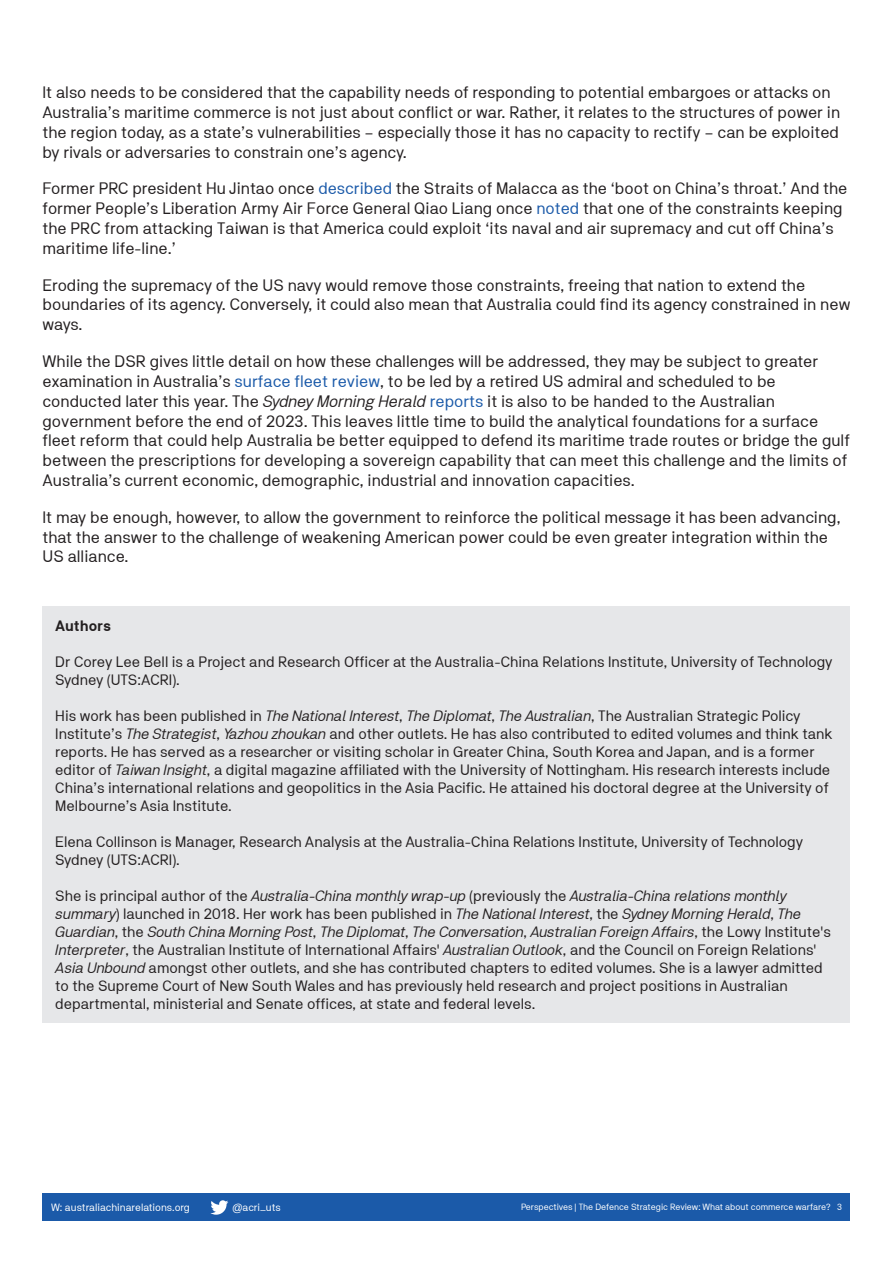
<style>
.page{position:relative;width:893px;height:1263px;background:#fff}
.page>*{position:absolute;margin:0;border:0;box-sizing:border-box;transform-origin:0 0}
.Body_Copy{font:16.5px/19.8px "NB Akademie Std";color:#231f20}
.Body_Copy-2{font:15px/18px "NB Akademie Std";color:#231f20}
.Body_Copy-3{font:700 15px "NB Akademie Std";color:#231f20}
.t1{font:10.5px "NB Akademie Std";color:#fff}
.t2{font:9px "NB Akademie Std";color:#fff}
.s1{color:#1b5aa9}
.s2{font-style:italic}
</style>
<div class="page">
<div style="left:43px;top:1193px;width:807px;height:27px;background:#1b5aa9"></div>
<svg style="left:210px;top:1200px;width:18px;height:15px"></svg>
<div style="left:43px;top:606px;width:807px;height:416px;background:#e6e7e9"></div>
<p class="Body_Copy" style="left:43px;top:82px;width:799px">It also needs to be considered that the capability needs of responding to potential embargoes or attacks on Australia’s maritime commerce is not just about conflict or war. Rather, it relates to the structures of power in the region today, as a state’s vulnerabilities – especially those it has no capacity to rectify – can be exploited by rivals or adversaries to constrain one’s agency.</p>
<p class="Body_Copy" style="left:43px;top:179px;width:806px">Former PRC president Hu Jintao once <span class="s1">described</span> the Straits of Malacca as the ‘boot on China’s throat.’ And the former People’s Liberation Army Air Force General Qiao Liang once <span class="s1">noted</span> that one of the constraints keeping the PRC from attacking Taiwan is that America could exploit ‘its naval and air supremacy and cut off China’s maritime life-line.’</p>
<p class="Body_Copy" style="left:43px;top:275px;width:809px">Eroding the supremacy of the US navy would remove those constraints, freeing that nation to extend the boundaries of its agency. Conversely, it could also mean that Australia could find its agency constrained in new ways.</p>
<p class="Body_Copy" style="left:43px;top:351px;width:809px">While the DSR gives little detail on how these challenges will be addressed, they may be subject to greater examination in Australia’s <span class="s1">surface fleet review</span>, to be led by a retired US admiral and scheduled to be conducted later this year. The <span class="s2">Sydney Morning Herald</span> <span class="s1">reports</span> it is also to be handed to the Australian government before the end of 2023. This leaves little time to build the analytical foundations for a surface fleet reform that could help Australia be better equipped to defend its maritime trade routes or bridge the gulf between the prescriptions for developing a sovereign capability that can meet this challenge and the limits of Australia’s current economic, demographic, industrial and innovation capacities.</p>
<p class="Body_Copy" style="left:43px;top:507px;width:800px">It may be enough, however, to allow the government to reinforce the political message it has been advancing, that the answer to the challenge of weakening American power could be even greater integration within the<br>US alliance.</p>
<p class="Body_Copy-3" style="left:55px;top:617px;width:57px">Authors</p>
<p class="Body_Copy-2" style="left:55px;top:653px;width:779px">Dr Corey Lee Bell is a Project and Research Officer at the Australia-China Relations Institute, University of Technology<br>Sydney (UTS:ACRI).</p>
<p class="Body_Copy-2" style="left:55px;top:707px;width:779px">His work has been published in <span class="s2">The National Interest</span>, <span class="s2">The Diplomat</span>, <span class="s2">The Australian</span>, The Australian Strategic Policy Institute’s <span class="s2">The Strategist</span>, <span class="s2">Yazhou zhoukan</span> and other outlets. He has also contributed to edited volumes and think tank reports. He has served as a researcher or visiting scholar in Greater China, South Korea and Japan, and is a former editor of <span class="s2">Taiwan Insight</span>, a digital magazine affiliated with the University of Nottingham. His research interests include China’s international relations and geopolitics in the Asia Pacific. He attained his doctoral degree at the University of Melbourne’s Asia Institute.</p>
<p class="Body_Copy-2" style="left:55px;top:833px;width:749px">Elena Collinson is Manager, Research Analysis at the Australia-China Relations Institute, University of Technology<br>Sydney (UTS:ACRI).</p>
<p class="Body_Copy-2" style="left:55px;top:887px;width:777px">She is principal author of the <span class="s2">Australia-China monthly wrap-up</span> (previously the <span class="s2">Australia-China relations monthly summary</span>) launched in 2018. Her work has been published in <span class="s2">The National Interest</span>, the <span class="s2">Sydney Morning Herald</span>, <span class="s2">The Guardian</span>, the <span class="s2">South China Morning Post</span>, <span class="s2">The Diplomat</span>, <span class="s2">The Conversation</span>, <span class="s2">Australian Foreign Affairs</span>, the Lowy Institute's <span class="s2">Interpreter</span>, the Australian Institute of International Affairs' <span class="s2">Australian Outlook</span>, and the Council on Foreign Relations' <span class="s2">Asia Unbound</span> amongst other outlets, and she has contributed chapters to edited volumes. She is a lawyer admitted to the Supreme Court of New South Wales and has previously held research and project positions in Australian departmental, ministerial and Senate offices, at state and federal levels.</p>
<p class="t1" style="left:51px;top:1201px;width:140px">W: australiachinarelations.org</p>
<p class="t1" style="left:233px;top:1201px;width:50px">@acri_uts</p>
<p class="t2" style="left:521px;top:1202px;width:322px">Perspectives | The Defence Strategic Review: What about commerce warfare? 3</p>
</div>
